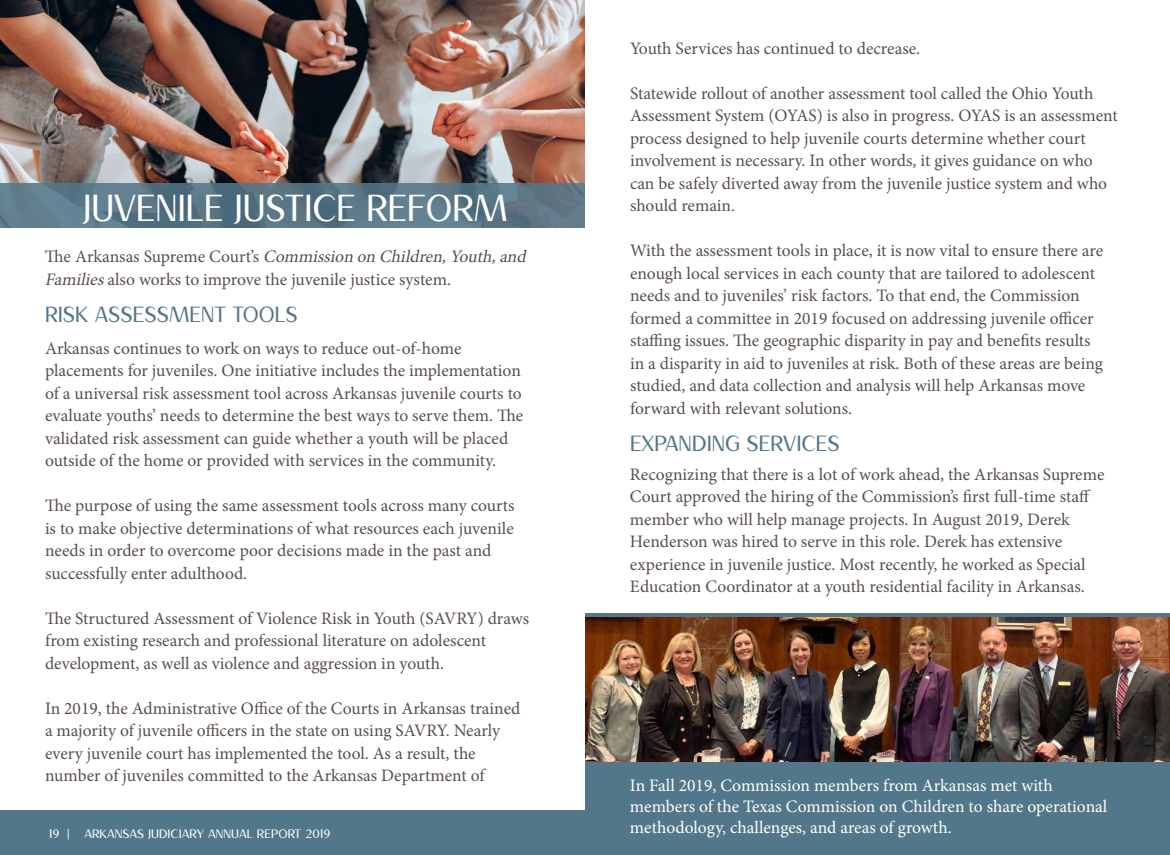
<style>
.page{position:relative;width:1170px;height:855px;background:#fff}
.page>*{position:absolute;margin:0;border:0;box-sizing:border-box;transform-origin:0 0}
.t1{font:38.38px "Almond";color:#fff}
.t2{font:22.5px "Almond";color:#53778a}
.t3{font:17.5px/22.5px "Minion Pro";color:#5a4f49}
.t4{font:17.5px/21px "Minion Pro";color:#fff}
.t5{font:12.5px "Almond";color:#fff;scale:1.04 1}
.s1{font-style:italic}
</style>
<div class="page">
<img style="left:0;top:0;width:585px;height:183px">
<svg style="left:0;top:183px;width:585px;height:45px;background:#597687"></svg>
<div style="left:585px;top:613px;width:585px;height:242px;background:#53778a"></div>
<img style="left:585px;top:618px;width:585px;height:144px">
<div style="left:0;top:810px;width:585px;height:45px;background:#53778a"></div>
<p class="t1" style="left:83px;top:189px;width:426px">JUVENILE JUSTICE REFORM</p>
<p class="t3" style="left:45px;top:245px;width:487px">Th e A r k a n s a s S u p r e m e C o u r t ’s <span class="s1">Commission on Children,Youth,and<br>Families</span>also works to improve the juvenile justice system.</p>
<p class="t2" style="left:45px;top:303px;width:254px">RISK ASSESSMENT TOOLS</p>
<p class="t3" style="left:45px;top:337px;width:480px">Arkansas continues to work on ways to reduce out-of-home placements for juveniles. One initiative includes the implementation of a universal risk assessment tool across Arkansas juvenile courts to evaluate youths’ needs to determine the best ways to serve them. The validated risk assessment can guide whether a youth will be placed outside of the home or provided with services in the community.</p>
<p class="t3" style="left:45px;top:494px;width:471px">The purpose of using the same assessment tools across many courts is to make objective determinations of what resources each juvenile needs in order to overcome poor decisions made in the past and successfully enter adulthood.</p>
<p class="t3" style="left:45px;top:607px;width:486px">The Structured Assessment of Violence Risk in Youth (SAVRY) draws from existing research and professional literature on adolescent development, as well as violence and aggression in youth.</p>
<p class="t3" style="left:45px;top:697px;width:477px">In 2019, the Administrative Office of the Courts in Arkansas trained a majority of juvenile officers in the state on using SAVRY. Nearly every juvenile court has implemented the tool. As a result, the number of juveniles committed to the Arkansas Department of</p>
<p class="t5" style="left:49px;top:828px;width:273px">19 | ARKANSAS JUDICIARY ANNUAL REPORT 2019</p>
<p class="t3" style="left:630px;top:37px;width:292px">Youth Services has continued to decrease.</p>
<p class="t3" style="left:630px;top:82px;width:489px">Statewide rollout of another assessment tool called the Ohio Youth Assessment System (OYAS) is also in progress. OYAS is an assessment process designed to help juvenile courts determine whether court involvement is necessary. In other words, it gives guidance on who can be safely diverted away from the juvenile justice system and who should remain.</p>
<p class="t3" style="left:630px;top:239px;width:475px">With the assessment tools in place, it is now vital to ensure there are enough local services in each county that are tailored to adolescent needs and to juveniles’ risk factors. To that end, the Commission formed a committee in 2019 focused on addressing juvenile officer staffing issues. The geographic disparity in pay and benefits results in a disparity in aid to juveniles at risk. Both of these areas are being studied, and data collection and analysis will help Arkansas move forward with relevant solutions.</p>
<p class="t2" style="left:630px;top:432px;width:211px">EXPANDING SERVICES</p>
<p class="t3" style="left:630px;top:463px;width:476px">Recognizing that there is a lot of work ahead, the Arkansas Supreme Court approved the hiring of the Commission’s first full-time staff member who will help manage projects. In August 2019, Derek Henderson was hired to serve in this role. Derek has extensive experience in juvenile justice. Most recently, he worked as Special Education Coordinator at a youth residential facility in Arkansas.</p>
<p class="t4" style="left:630px;top:775px;width:479px">In Fall 2019, Commission members from Arkansas met with members of the Texas Commission on Children to share operational methodology, challenges, and areas of growth.</p>
</div>
